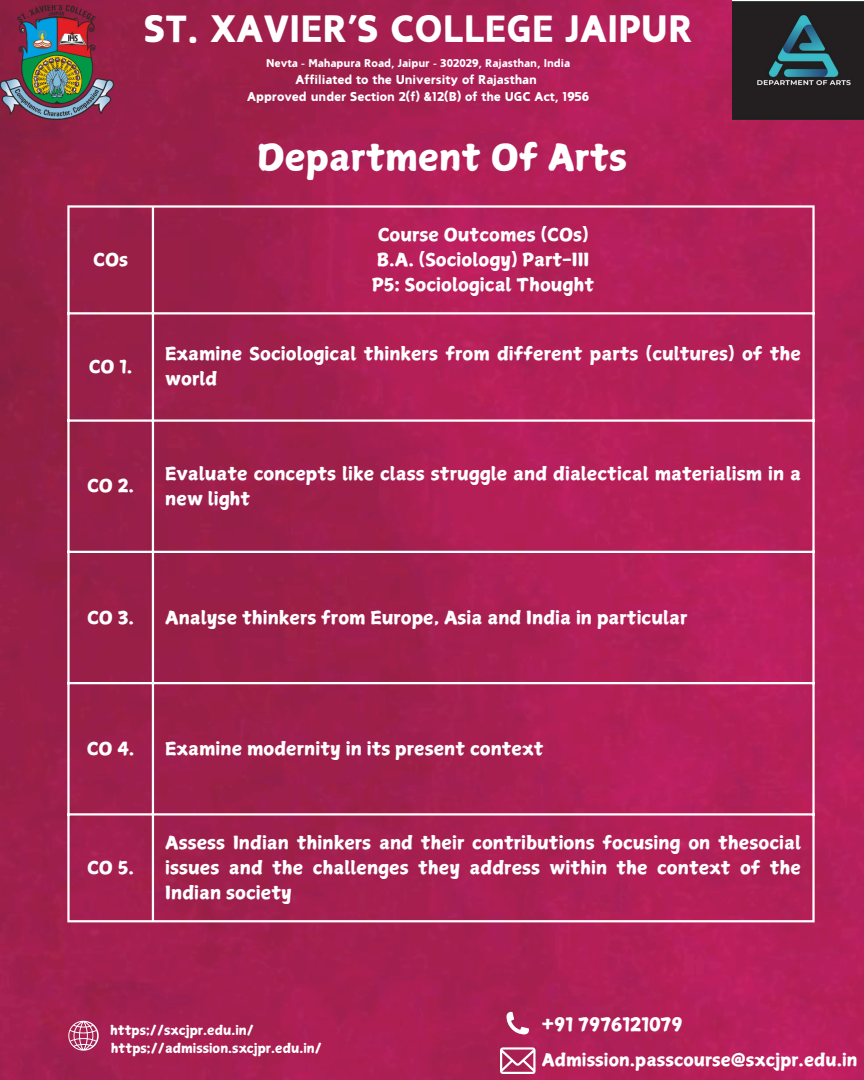
<style>
.page{position:relative;width:864px;height:1080px;background:#fff}
.page>*{position:absolute;margin:0;border:0;box-sizing:border-box;transform-origin:0 0}
.t1{font:900 38.17px "Canva Dainty";color:#fff}
.t2{font:36px "Canva Surname Fu";color:#fff}
.t3{font:18.75px "Canva Surname Fu";color:#fff}
.t4{font:18px/24.8px "Canva Surname Fu";color:#fff}
.t5{font:17.25px "Canva Surname Fu";color:#fff}
.t6{font:900 12.83px "Canva Dainty";color:#fff}
.t7{font:12.75px/17.4px "Canva Surname Fu";color:#fff}
.t8{font:900 11.32px "Canva Dainty";color:#fff}
</style>
<div class="page">
<img style="left:0;top:0;width:864px;height:1080px">
<img style="left:0;top:6px;width:114px;height:114px">
<img style="left:732px;top:0;width:132px;height:119px">
<hr style="left:67px;top:208px;width:3px;height:712px;background:#fff">
<hr style="left:152px;top:208px;width:2px;height:712px;background:#fff">
<hr style="left:812px;top:208px;width:3px;height:712px;background:#fff">
<hr style="left:67px;top:205px;width:748px;height:3px;background:#fff">
<hr style="left:67px;top:312px;width:748px;height:2px;background:#fff">
<hr style="left:67px;top:419px;width:748px;height:3px;background:#fff">
<hr style="left:67px;top:551px;width:748px;height:2px;background:#fff">
<hr style="left:67px;top:682px;width:748px;height:2px;background:#fff">
<hr style="left:67px;top:813px;width:748px;height:3px;background:#fff">
<hr style="left:67px;top:920px;width:748px;height:2px;background:#fff">
<svg style="left:506px;top:1012px;width:23px;height:22px"></svg>
<svg style="left:500px;top:1047px;width:35px;height:27px"></svg>
<svg style="left:68px;top:1021px;width:31px;height:30px"></svg>
<p class="t1" style="left:144px;top:9px;width:550px">ST. XAVIER’S COLLEGE JAIPUR</p>
<p class="t8" style="left:266px;top:57px;width:306px">Nevta - Mahapura Road, Jaipur - 302029, Rajasthan, India</p>
<p class="t6" style="left:296px;top:73px;width:243px">Affiliated to the University of Rajasthan</p>
<p class="t6" style="left:247px;top:90px;width:343px">Approved under Section 2(f) &amp;12(B) of the UGC Act, 1956</p>
<h1 class="t4" style="left:93px;top:247px;width:36px">COs</h1>
<p class="t4" style="left:89px;top:354px;width:45px">CO 1.</p>
<p class="t4" style="left:87px;top:474px;width:49px">CO 2.</p>
<p class="t2" style="left:257px;top:139px;width:372px">Department Of Arts</p>
<p class="t4" style="left:378px;top:222px;width:212px">Course Outcomes (COs)</p>
<p class="t4" style="left:377px;top:247px;width:214px">B.A. (Sociology) Part-III</p>
<p class="t4" style="left:372px;top:272px;width:224px">P5: Sociological Thought</p>
<p class="t4" style="left:165px;top:342px;width:637px">Examine Sociological thinkers from different parts (cultures) of the world</p>
<p class="t4" style="left:165px;top:461px;width:637px">Evaluate concepts like class struggle and dialectical materialism in a new light</p>
<p class="t4" style="left:87px;top:605px;width:49px">CO 3.</p>
<p class="t4" style="left:165px;top:605px;width:524px">Analyse thinkers from Europe, Asia and India in particular</p>
<p class="t4" style="left:87px;top:736px;width:49px">CO 4.</p>
<p class="t4" style="left:165px;top:736px;width:380px">Examine modernity in its present context</p>
<p class="t4" style="left:87px;top:855px;width:49px">CO 5.</p>
<p class="t4" style="left:165px;top:830px;width:637px;text-align:justify">Assess Indian thinkers and their contributions focusing on thesocial issues and the challenges they address within the context of the Indian society</p>
<p class="t7" style="left:110px;top:1022px;width:213px">https;//sxcjpr.edu.in/ https;//admission.sxcjpr.edu.in/</p>
<p class="t3" style="left:542px;top:1015px;width:142px">+91 7976121079</p>
<h3 class="t5" style="left:542px;top:1051px;width:317px">Admission.passcourse@sxcjpr.edu.in</h3>
</div>
